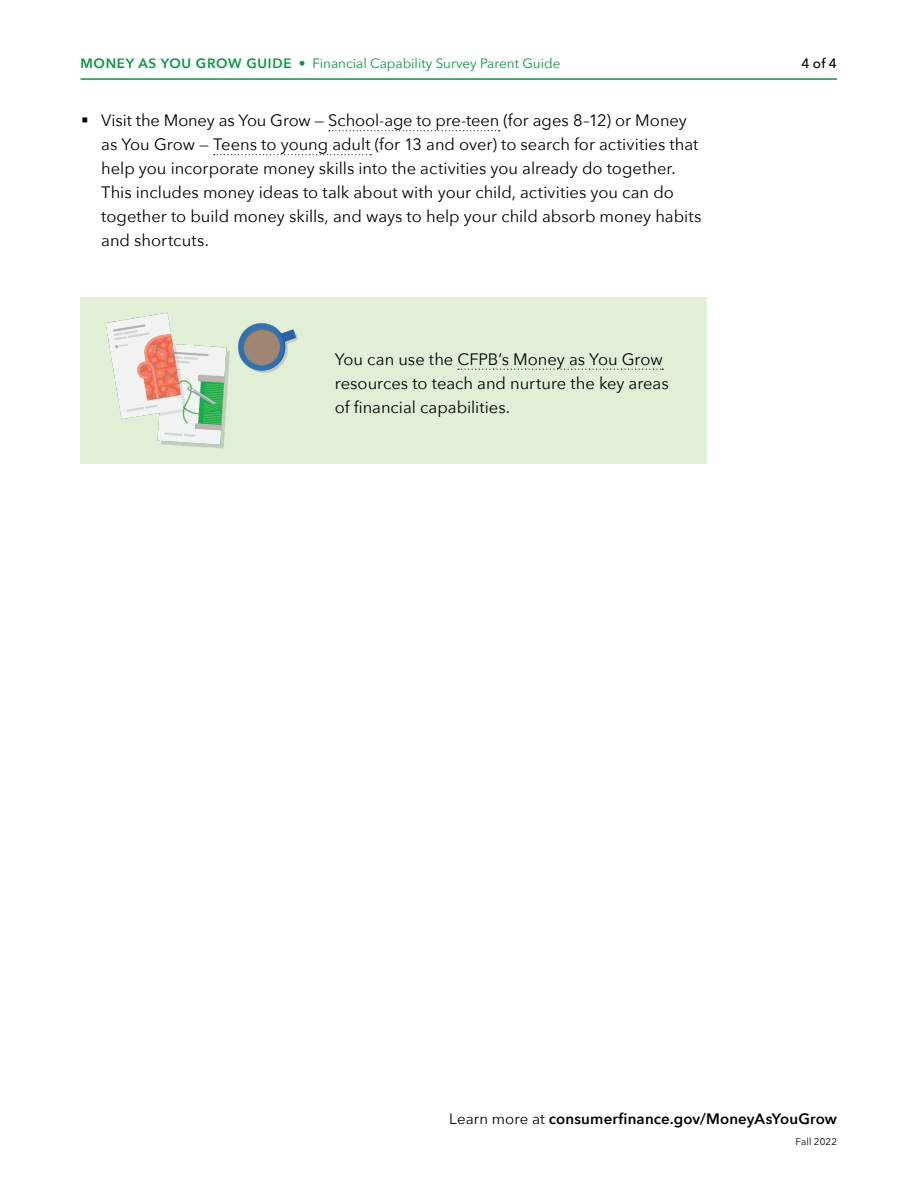
<style>
.page{position:relative;width:918px;height:1188px;background:#fff}
.page>*{position:absolute;margin:0;border:0;box-sizing:border-box;transform-origin:0 0}
.Paragraph{font:16.5px/24px "Avenir Next";color:#000}
.t1{font:600 15px "Avenir Next";letter-spacing:.01em;color:#000}
.t2{font:13.5px "Avenir Next";color:#059941}
.t3{font:500 13.5px "Avenir Next";color:#000}
.t4{font:9.75px "Avenir Next";letter-spacing:.015em;color:#000}
.s1{font-weight:600}
.s2{font-weight:400}
</style>
<div class="page">
<hr style="left:80px;top:78px;width:757px;height:2px;background:#059941">
<svg style="left:329px;top:130px;width:171px;height:1px"></svg>
<svg style="left:214px;top:154px;width:157px;height:1px"></svg>
<div style="left:80px;top:297px;width:626px;height:167px;background:#e0efd6"></div>
<svg style="left:458px;top:369px;width:205px;height:1px"></svg>
<img style="left:105px;top:313px;width:193px;height:135px">
<p class="t2" style="left:80px;top:51px;width:481px"><span class="s1">MONEY AS YOU GROW GUIDE</span> • Financial Capability Survey Parent Guide</p>
<p class="t3" style="left:802px;top:51px;width:37px">4 of 4</p>
<p class="Paragraph" style="left:101px;top:108px;width:602px;text-indent:-20px">▪ Visit the Money as You Grow — School-age to pre-teen (for ages 8–12) or Money as You Grow — Teens to young adult (for 13 and over) to search for activities that help you incorporate money skills into the activities you already do together.<br>This includes money ideas to talk about with your child, activities you can do together to build money skills, and ways to help your child absorb money habits and shortcuts.</p>
<p class="Paragraph" style="left:335px;top:346px;width:329px">You can use the CFPB’s Money as You Grow</p>
<p class="Paragraph" style="left:335px;top:370px;width:336px">resources to teach and nurture the key areas of financial capabilities.</p>
<p class="t1" style="left:449px;top:1106px;width:389px"><span class="s2">Learn more at</span> consumerfinance.gov/MoneyAsYouGrow</p>
<p class="t4" style="left:796px;top:1133px;width:43px">Fall 2022</p>
</div>
